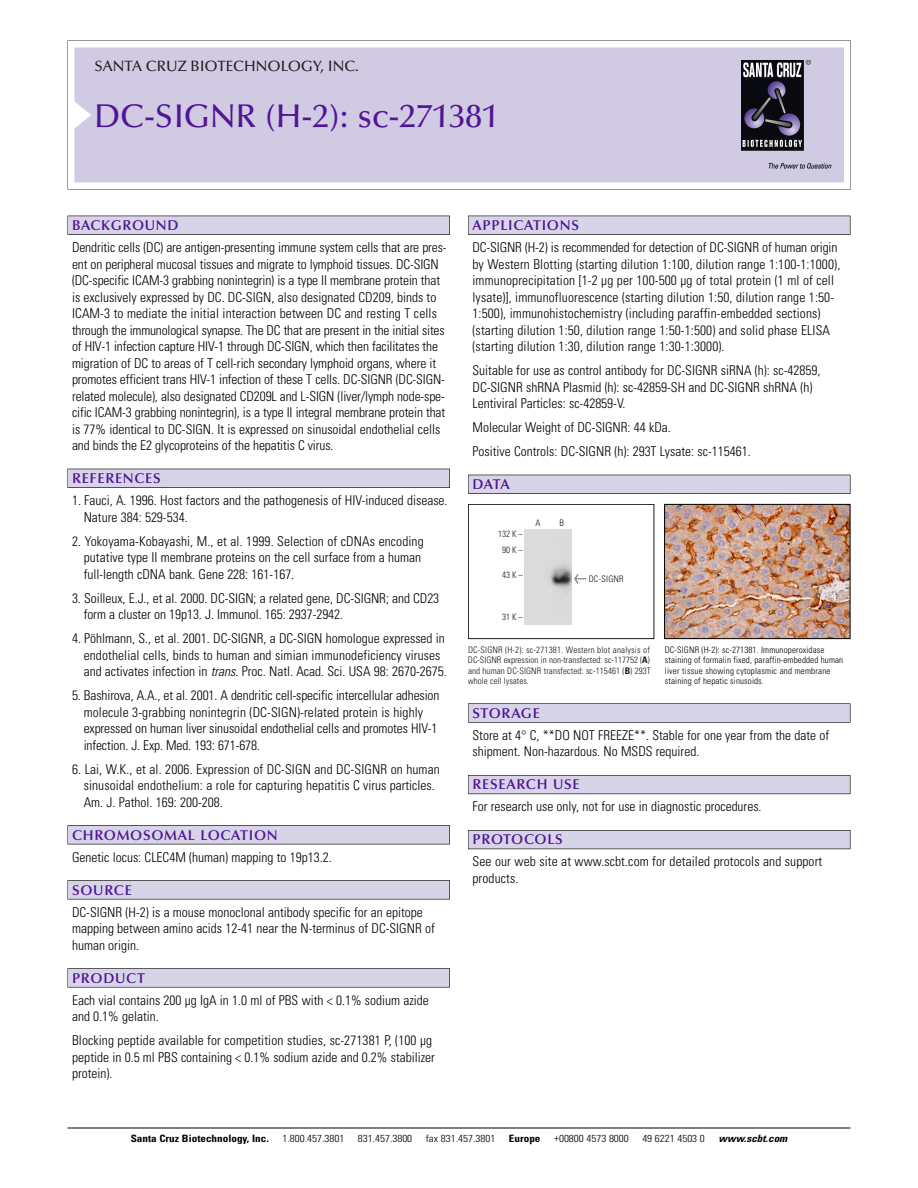
<style>
.page{position:relative;width:918px;height:1188px;background:#fff}
.page>*{position:absolute;margin:0;border:0;box-sizing:border-box;transform-origin:0 0}
.t1{font:500 33px "Optima";color:#511695}
.t2{font:500 15px "Optima";color:#231f20}
.t3{font:600 14.25px "Optima";letter-spacing:.05em;color:#511695}
.t4{font:300 condensed 13.5px/16.5px "Univers";color:#000}
.t5{font:300 condensed 10.2px "Univers";color:#000;scale:1.1 1}
.t6{font:700 condensed 10.2px "Univers";color:#000;scale:1.1 1}
.t7{font:italic 700 condensed 10.2px "Univers";color:#000;scale:1.1 1}
.t8{font:300 condensed 9px/10.5px "Univers";letter-spacing:.01em;color:#191919}
.t9{font:300 condensed 9px/10.5px "Univers";letter-spacing:.015em;color:#000}
.s1{font-style:italic}
.s2{font-family:"Meta Plus";font-weight:400;font-stretch:normal;font-size:10.5px}
.s3{font-weight:700}
</style>
<div class="page">
<svg style="left:68px;top:40px;width:783px;height:149px"></svg>
<div style="left:74px;top:47px;width:770px;height:135px;background:#d1cae3"></div>
<img style="left:741px;top:60px;width:90px;height:108px">
<div style="left:68px;top:216px;width:382px;height:19px;background:#535256"></div>
<div style="left:68px;top:216px;width:381px;height:18px;background:#d7d4e8"></div>
<div style="left:68px;top:469px;width:382px;height:19px;background:#525156"></div>
<div style="left:68px;top:469px;width:381px;height:18px;background:#d7d4e8"></div>
<div style="left:68px;top:825px;width:382px;height:19px;background:#545357"></div>
<div style="left:68px;top:826px;width:381px;height:18px;background:#d7d4e8"></div>
<div style="left:68px;top:880px;width:382px;height:19px;background:#575659"></div>
<div style="left:68px;top:881px;width:381px;height:18px;background:#d7d4e8"></div>
<svg style="left:68px;top:968px;width:382px;height:20px"></svg>
<div style="left:68px;top:969px;width:381px;height:18px;background:#d7d4e8"></div>
<div style="left:468px;top:216px;width:382px;height:19px;background:#535256"></div>
<div style="left:468px;top:216px;width:382px;height:18px;background:#d7d4e8"></div>
<div style="left:468px;top:475px;width:382px;height:19px;background:#525156"></div>
<div style="left:468px;top:475px;width:382px;height:18px;background:#d7d4e8"></div>
<div style="left:468px;top:703px;width:382px;height:20px;background:#666"></div>
<div style="left:468px;top:704px;width:382px;height:18px;background:#d7d4e8"></div>
<div style="left:468px;top:775px;width:382px;height:19px;background:#5e5d65"></div>
<div style="left:468px;top:776px;width:382px;height:18px;background:#d7d4e8"></div>
<div style="left:468px;top:830px;width:382px;height:19px;background:#55545b"></div>
<div style="left:468px;top:831px;width:382px;height:18px;background:#d7d4e8"></div>
<hr style="left:68px;top:1128px;width:782px;height:1px;background:#000">
<img style="left:666px;top:506px;width:182px;height:131px">
<div style="left:664px;top:504px;width:186px;height:135px;border:1px solid #000"></div>
<div style="left:468px;top:504px;width:186px;height:135px;border:1px solid #191919"></div>
<img style="left:524px;top:529px;width:48px;height:96px">
<p class="t2" style="left:94px;top:60px;width:266px">SANTA CRUZ BIOTECHNOLOGY, INC.</p>
<p class="t1" style="left:94px;top:102px;width:406px">DC-SIGNR (H-2): sc-271381</p>
<p class="t3" style="left:72px;top:219px;width:108px">BACKGROUND</p>
<p class="t4" style="left:72px;top:240px;width:376px">Dendritic cells (DC) are antigen-presenting immune system cells that are pres&shy;ent on peripheral mucosal tissues and migrate to lymphoid tissues. DC-SIGN (DC-specific ICAM-3 grabbing nonintegrin) is a type II membrane protein that is exclusively expressed by DC. DC-SIGN, also designated CD209, binds to ICAM-3 to mediate the initial interaction between DC and resting T cells through the immunological synapse. The DC that are present in the initial sites of HIV-1 infection capture HIV-1 through DC-SIGN, which then facilitates the migration of DC to areas of T cell-rich secondary lymphoid organs, where it promotes efficient trans HIV-1 infection of these T cells. DC-SIGNR (DC-SIGN&shy;related molecule), also designated CD209L and L-SIGN (liver/lymph node-spe&shy;cific ICAM-3 grabbing nonintegrin), is a type II integral membrane protein that is 77% identical to DC-SIGN. It is expressed on sinusoidal endothelial cells and binds the E2 glycoproteins of the hepatitis C virus.</p>
<p class="t3" style="left:72px;top:472px;width:90px">REFERENCES</p>
<p class="t4" style="left:84px;top:493px;width:365px;text-indent:-12px">1. Fauci, A. 1996. Host factors and the pathogenesis of HIV-induced disease.<br>Nature 384: 529-534.</p>
<p class="t4" style="left:84px;top:534px;width:342px;text-indent:-12px">2. Yokoyama-Kobayashi, M., et al. 1999. Selection of cDNAs encoding putative type II membrane proteins on the cell surface from a human full-length cDNA bank. Gene 228: 161-167.</p>
<p class="t4" style="left:84px;top:591px;width:357px;text-indent:-12px">3. Soilleux, E.J., et al. 2000. DC-SIGN; a related gene, DC-SIGNR; and CD23 form a cluster on 19p13. J. Immunol. 165: 2937-2942.</p>
<p class="t4" style="left:84px;top:631px;width:365px;text-indent:-12px">4. Pöhlmann, S., et al. 2001. DC-SIGNR, a DC-SIGN homologue expressed in endothelial cells, binds to human and simian immunodeficiency viruses and activates infection in <span class="s1">trans</span>. Proc. Natl. Acad. Sci. USA 98: 2670-2675.</p>
<p class="t4" style="left:84px;top:688px;width:357px;text-indent:-12px">5. Bashirova, A.A., et al. 2001. A dendritic cell-specific intercellular adhesion molecule 3-grabbing nonintegrin (DC-SIGN)-related protein is highly expressed on human liver sinusoidal endothelial cells and promotes HIV-1 infection. J. Exp. Med. 193: 671-678.</p>
<p class="t4" style="left:84px;top:762px;width:358px;text-indent:-12px">6. Lai, W.K., et al. 2006. Expression of DC-SIGN and DC-SIGNR on human sinusoidal endothelium: a role for capturing hepatitis C virus particles.<br>Am. J. Pathol. 169: 200-208.</p>
<p class="t3" style="left:72px;top:829px;width:207px">CHROMOSOMAL LOCATION</p>
<p class="t4" style="left:72px;top:850px;width:261px">Genetic locus: CLEC4M (human) mapping to 19p13.2.</p>
<p class="t3" style="left:72px;top:884px;width:61px">SOURCE</p>
<p class="t4" style="left:72px;top:905px;width:364px">DC-SIGNR (H-2) is a mouse monoclonal antibody specific for an epitope mapping between amino acids 12-41 near the N-terminus of DC-SIGNR of human origin.</p>
<p class="t3" style="left:72px;top:972px;width:74px">PRODUCT</p>
<p class="t4" style="left:72px;top:993px;width:358px">Each vial contains 200 µg IgA in 1.0 ml of PBS with &lt; 0.1% sodium azide and 0.1% gelatin.</p>
<p class="t4" style="left:72px;top:1034px;width:364px">Blocking peptide available for competition studies, sc-271381 P, (100 µg peptide in 0.5 ml PBS containing &lt; 0.1% sodium azide and 0.2% stabilizer protein).</p>
<p class="t3" style="left:473px;top:219px;width:108px">APPLICATIONS</p>
<p class="t4" style="left:473px;top:240px;width:369px">DC-SIGNR (H-2) is recommended for detection of DC-SIGNR of human origin by Western Blotting (starting dilution 1:100, dilution range 1:100-1:1000), immunoprecipitation [1-2 µg per 100-500 µg of total protein (1 ml of cell lysate)], immunofluorescence (starting dilution 1:50, dilution range 1:50- 1:500), immunohistochemistry (including paraffin-embedded sections) (starting dilution 1:50, dilution range 1:50-1:500) and solid phase ELISA (starting dilution 1:30, dilution range 1:30-1:3000).</p>
<p class="t4" style="left:473px;top:363px;width:349px">Suitable for use as control antibody for DC-SIGNR siRNA (h): sc-42859,<br>DC-SIGNR shRNA Plasmid (h): sc-42859-SH and DC-SIGNR shRNA (h)<br>Lentiviral Particles: sc-42859-V.</p>
<p class="t4" style="left:473px;top:420px;width:200px">Molecular Weight of DC-SIGNR: 44 kDa.</p>
<p class="t4" style="left:473px;top:444px;width:280px">Positive Controls: DC-SIGNR (h): 293T Lysate: sc-115461.</p>
<p class="t3" style="left:473px;top:478px;width:39px">DATA</p>
<p class="t8" style="left:498px;top:526px;width:26px;line-height:16.2px;text-align:center">132 K –<br>90K–</p>
<p class="t8" style="left:502px;top:571px;width:22px">43K–</p>
<p class="t8" style="left:502px;top:612px;width:22px">31K–</p>
<p class="t8" style="left:536px;top:519px;width:7px">A</p>
<p class="t8" style="left:559px;top:519px;width:6px">B</p>
<p class="t8" style="left:574px;top:575px;width:51px"><span class="s2">&lt;</span> DC-SIGNR</p>
<p class="t8" style="left:468px;top:645px;width:184px">DC-SIGNR (H-2): sc-271381. Western blot analysis of DC-SIGNR expression in non-transfected: sc-117752 (<span class="s3">A</span>) and human DC-SIGNR transfected: sc-115461 (<span class="s3">B</span>) 293T whole cell lysates.</p>
<p class="t9" style="left:665px;top:645px;width:180px">DC-SIGNR (H-2): sc-271381. Immunoperoxidase staining of formalin fixed, paraffin-embedded human liver tissue showing cytoplasmic and membrane staining of hepatic sinusoids.</p>
<p class="t3" style="left:473px;top:707px;width:69px">STORAGE</p>
<p class="t4" style="left:473px;top:728px;width:358px">Store at 4° C, **DO NOT FREEZE**. Stable for one year from the date of shipment. Non-hazardous. No MSDS required.</p>
<p class="t3" style="left:473px;top:779px;width:109px">RESEARCH USE</p>
<p class="t4" style="left:473px;top:800px;width:291px">For research use only, not for use in diagnostic procedures.</p>
<p class="t3" style="left:473px;top:834px;width:92px">PROTOCOLS</p>
<p class="t4" style="left:473px;top:855px;width:351px">See our web site at www.scbt.com for detailed protocols and support products.</p>
<p class="t6" style="left:131px;top:1135px;width:127px">Santa Cruz Biotechnology, Inc.</p>
<p class="t5" style="left:282px;top:1135px;width:58px">1.800.457.3801</p>
<p class="t5" style="left:358px;top:1135px;width:51px">831.457.3800</p>
<p class="t5" style="left:426px;top:1135px;width:65px">fax 831.457.3801</p>
<p class="t6" style="left:509px;top:1135px;width:30px">Europe</p>
<p class="t5" style="left:554px;top:1135px;width:69px">+00800 4573 8000</p>
<p class="t5" style="left:642px;top:1135px;width:58px">49 6221 4503 0</p>
<p class="t7" style="left:719px;top:1135px;width:66px">www.scbt.com</p>
</div>
